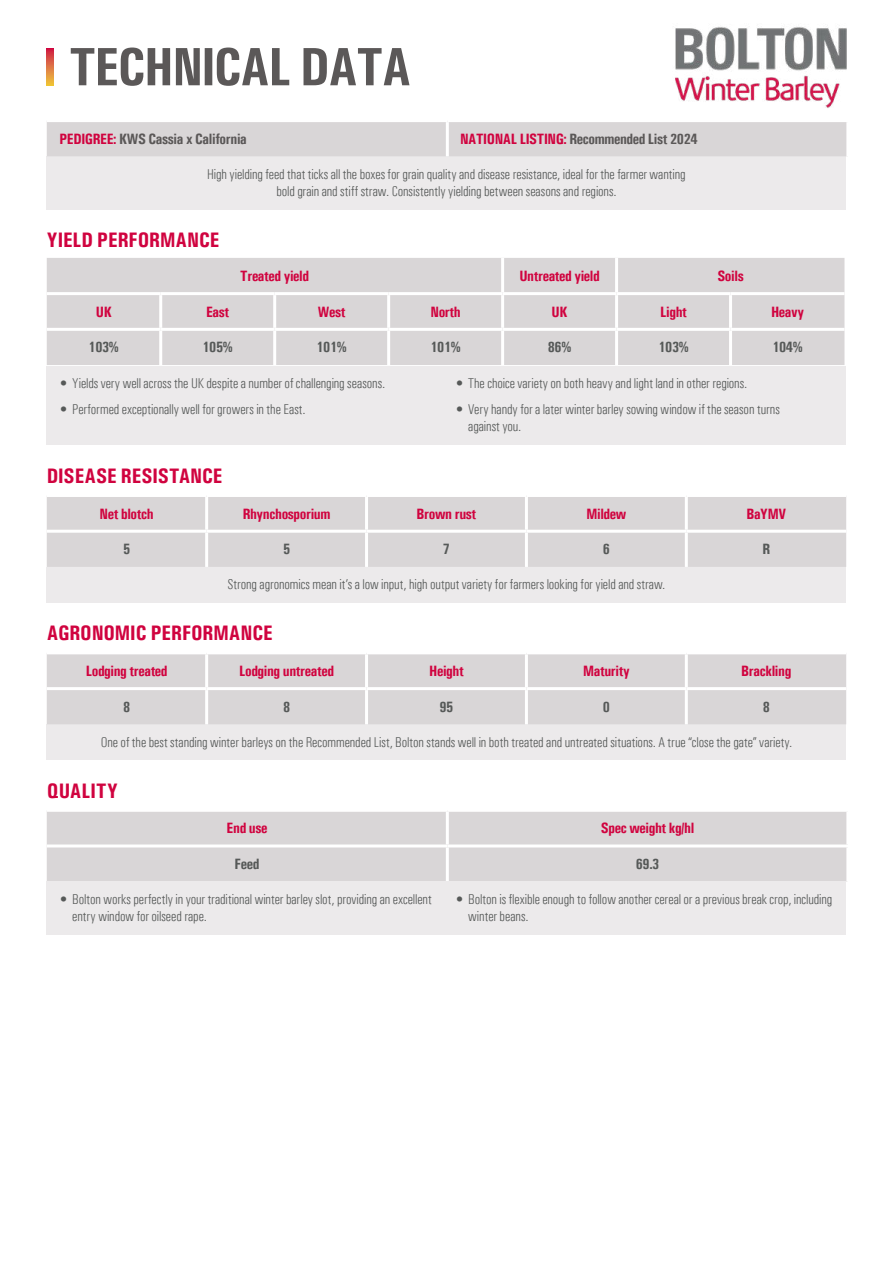
<style>
.page{position:relative;width:893px;height:1263px;background:#fff}
.page>*{position:absolute;margin:0;border:0;box-sizing:border-box;transform-origin:0 0}
.t1{font:700 condensed 54px "Univers";letter-spacing:-.03em;color:#5b5858}
.t2{font:700 condensed 21px "Univers";letter-spacing:-.005em;color:#d0033f}
.t3{font:700 condensed 15px "Univers";letter-spacing:-.025em;color:#d0033f}
.t4{font:700 condensed 15px "Univers";letter-spacing:-.025em;color:#5b5858}
.t5{font:700 condensed 15px "Univers";letter-spacing:-.025em;color:#565958}
.t6{font:300 condensed 14.25px/17.1px "Univers";letter-spacing:-.005em;color:#565958}
.s1{color:#d0033f}
</style>
<div class="page">
<div style="left:47px;top:156px;width:799px;height:54px;background:#eceaeb"></div>
<svg style="left:47px;top:48px;width:7px;height:37px"></svg>
<div style="left:47px;top:122px;width:799px;height:34px;background:#d9d6d7"></div>
<hr style="left:446px;top:122px;width:3px;height:34px;background:#fff">
<div style="left:47px;top:366px;width:799px;height:79px;background:#eceaeb"></div>
<div style="left:47px;top:258px;width:797px;height:107px;background:#d9d6d7"></div>
<hr style="left:615px;top:258px;width:3px;height:34px;background:#fff">
<hr style="left:615px;top:295px;width:3px;height:33px;background:#fff">
<hr style="left:729px;top:295px;width:3px;height:33px;background:#fff">
<hr style="left:615px;top:331px;width:3px;height:34px;background:#fff">
<hr style="left:729px;top:331px;width:3px;height:34px;background:#fff">
<hr style="left:501px;top:258px;width:3px;height:34px;background:#fff">
<hr style="left:47px;top:292px;width:114px;height:3px;background:#fff">
<hr style="left:161px;top:292px;width:114px;height:3px;background:#fff">
<hr style="left:159px;top:295px;width:3px;height:33px;background:#fff">
<hr style="left:275px;top:292px;width:114px;height:3px;background:#fff">
<hr style="left:273px;top:295px;width:3px;height:33px;background:#fff">
<hr style="left:389px;top:292px;width:114px;height:3px;background:#fff">
<hr style="left:387px;top:295px;width:3px;height:33px;background:#fff">
<hr style="left:503px;top:292px;width:114px;height:3px;background:#fff">
<hr style="left:501px;top:295px;width:3px;height:33px;background:#fff">
<hr style="left:617px;top:292px;width:113px;height:3px;background:#fff">
<hr style="left:730px;top:292px;width:114px;height:3px;background:#fff">
<hr style="left:47px;top:328px;width:114px;height:3px;background:#fff">
<hr style="left:161px;top:328px;width:114px;height:3px;background:#fff">
<hr style="left:159px;top:331px;width:3px;height:34px;background:#fff">
<hr style="left:275px;top:328px;width:114px;height:3px;background:#fff">
<hr style="left:273px;top:331px;width:3px;height:34px;background:#fff">
<hr style="left:389px;top:328px;width:114px;height:3px;background:#fff">
<hr style="left:387px;top:331px;width:3px;height:34px;background:#fff">
<hr style="left:503px;top:328px;width:114px;height:3px;background:#fff">
<hr style="left:501px;top:331px;width:3px;height:34px;background:#fff">
<hr style="left:617px;top:328px;width:113px;height:3px;background:#fff">
<hr style="left:730px;top:328px;width:114px;height:3px;background:#fff">
<div style="left:47px;top:497px;width:799px;height:70px;background:#d9d6d7"></div>
<hr style="left:205px;top:497px;width:3px;height:33px;background:#fff">
<hr style="left:365px;top:497px;width:3px;height:33px;background:#fff">
<hr style="left:525px;top:497px;width:3px;height:33px;background:#fff">
<hr style="left:685px;top:497px;width:3px;height:33px;background:#fff">
<hr style="left:47px;top:530px;width:160px;height:3px;background:#fff">
<hr style="left:207px;top:530px;width:160px;height:3px;background:#fff">
<hr style="left:205px;top:533px;width:3px;height:34px;background:#fff">
<hr style="left:367px;top:530px;width:159px;height:3px;background:#fff">
<hr style="left:365px;top:533px;width:3px;height:34px;background:#fff">
<hr style="left:526px;top:530px;width:160px;height:3px;background:#fff">
<hr style="left:525px;top:533px;width:3px;height:34px;background:#fff">
<hr style="left:686px;top:530px;width:160px;height:3px;background:#fff">
<hr style="left:685px;top:533px;width:3px;height:34px;background:#fff">
<div style="left:47px;top:567px;width:799px;height:35px;background:#eceaeb"></div>
<div style="left:47px;top:724px;width:799px;height:36px;background:#eceaeb"></div>
<div style="left:47px;top:654px;width:799px;height:70px;background:#d9d6d7"></div>
<hr style="left:205px;top:654px;width:3px;height:33px;background:#fff">
<hr style="left:365px;top:654px;width:3px;height:33px;background:#fff">
<hr style="left:525px;top:654px;width:3px;height:33px;background:#fff">
<hr style="left:685px;top:654px;width:3px;height:33px;background:#fff">
<hr style="left:47px;top:687px;width:160px;height:3px;background:#fff">
<hr style="left:207px;top:687px;width:160px;height:3px;background:#fff">
<hr style="left:205px;top:690px;width:3px;height:34px;background:#fff">
<hr style="left:367px;top:687px;width:159px;height:3px;background:#fff">
<hr style="left:365px;top:690px;width:3px;height:34px;background:#fff">
<hr style="left:526px;top:687px;width:160px;height:3px;background:#fff">
<hr style="left:525px;top:690px;width:3px;height:34px;background:#fff">
<hr style="left:686px;top:687px;width:160px;height:3px;background:#fff">
<hr style="left:685px;top:690px;width:3px;height:34px;background:#fff">
<div style="left:47px;top:812px;width:799px;height:70px;background:#d9d6d7"></div>
<hr style="left:446px;top:812px;width:3px;height:32px;background:#fff">
<hr style="left:446px;top:847px;width:3px;height:35px;background:#fff">
<hr style="left:47px;top:844px;width:400px;height:3px;background:#fff">
<hr style="left:447px;top:844px;width:402px;height:3px;background:#fff">
<div style="left:47px;top:882px;width:799px;height:53px;background:#eceaeb"></div>
<img style="left:675px;top:26px;width:172px;height:82px">
<h1 class="t1" style="left:69px;top:47px;width:344px">TECHNICAL DATA</h1>
<p class="t4" style="left:60px;top:133px;width:189px"><span class="s1">PEDIGREE:</span> KWS Cassia x California</p>
<p class="t4" style="left:460px;top:133px;width:239px"><span class="s1">NATIONAL LISTING:</span> Recommended List 2024</p>
<p class="t6" style="left:207px;top:167px;width:480px;text-align:center">High yielding feed that ticks all the boxes for grain quality and disease resistance, ideal for the farmer wanting bold grain and stiff straw. Consistently yielding between seasons and regions.</p>
<h2 class="t2" style="left:47px;top:233px;width:174px">YIELD PERFORMANCE</h2>
<p class="t3" style="left:240px;top:270px;width:70px">Treated yield</p>
<p class="t3" style="left:519px;top:270px;width:82px">Untreated yield</p>
<p class="t3" style="left:717px;top:270px;width:28px">Soils</p>
<p class="t3" style="left:96px;top:306px;width:17px">UK</p>
<p class="t3" style="left:206px;top:306px;width:25px">East</p>
<p class="t3" style="left:318px;top:306px;width:29px">West</p>
<p class="t3" style="left:430px;top:306px;width:32px">North</p>
<p class="t3" style="left:552px;top:306px;width:17px">UK</p>
<p class="t3" style="left:660px;top:306px;width:28px">Light</p>
<p class="t3" style="left:771px;top:306px;width:35px">Heavy</p>
<p class="t5" style="left:89px;top:342px;width:32px">103%</p>
<p class="t5" style="left:203px;top:342px;width:32px">105%</p>
<p class="t5" style="left:316px;top:342px;width:32px">101%</p>
<p class="t5" style="left:430px;top:342px;width:32px">101%</p>
<p class="t5" style="left:548px;top:342px;width:25px">86%</p>
<p class="t5" style="left:658px;top:342px;width:32px">103%</p>
<p class="t5" style="left:772px;top:342px;width:32px">104%</p>
<p class="t6" style="left:60px;top:376px;width:327px">• Yields very well across the UK despite a number of challenging seasons.</p>
<p class="t6" style="left:60px;top:402px;width:248px">• Performed exceptionally well for growers in the East.</p>
<h2 class="t2" style="left:47px;top:468px;width:177px">DISEASE RESISTANCE</h2>
<p class="t6" style="left:455px;top:376px;width:293px">• The choice variety on both heavy and light land in other regions.</p>
<p class="t6" style="left:468px;top:402px;width:313px;text-indent:-13px">• Very handy for a later winter barley sowing window if the season turns against you.</p>
<p class="t3" style="left:100px;top:508px;width:56px">Net blotch</p>
<p class="t3" style="left:243px;top:508px;width:89px">Rhynchosporium</p>
<p class="t3" style="left:417px;top:508px;width:61px">Brown rust</p>
<p class="t3" style="left:586px;top:508px;width:41px">Mildew</p>
<p class="t3" style="left:746px;top:508px;width:41px">BaYMV</p>
<p class="t5" style="left:123px;top:544px;width:9px">5</p>
<p class="t5" style="left:283px;top:544px;width:9px">5</p>
<p class="t5" style="left:443px;top:544px;width:9px">7</p>
<p class="t5" style="left:603px;top:544px;width:9px">6</p>
<p class="t5" style="left:762px;top:544px;width:9px">R</p>
<p class="t6" style="left:227px;top:577px;width:439px">Strong agronomics mean it’s a low input, high output variety for farmers looking for yield and straw.</p>
<h2 class="t2" style="left:47px;top:625px;width:228px">AGRONOMIC PERFORMANCE</h2>
<p class="t3" style="left:86px;top:665px;width:83px">Lodging treated</p>
<p class="t3" style="left:239px;top:665px;width:96px">Lodging untreated</p>
<p class="t3" style="left:429px;top:665px;width:36px">Height</p>
<p class="t3" style="left:583px;top:665px;width:48px">Maturity</p>
<p class="t3" style="left:741px;top:665px;width:52px">Brackling</p>
<p class="t5" style="left:123px;top:701px;width:9px">8</p>
<p class="t5" style="left:283px;top:701px;width:9px">8</p>
<p class="t5" style="left:439px;top:701px;width:15px">95</p>
<p class="t5" style="left:603px;top:701px;width:9px">0</p>
<p class="t5" style="left:763px;top:701px;width:9px">8</p>
<p class="t6" style="left:101px;top:735px;width:693px">One of the best standing winter barleys on the Recommended List, Bolton stands well in both treated and untreated situations. A true “close the gate” variety.</p>
<h2 class="t2" style="left:47px;top:783px;width:73px">QUALITY</h2>
<p class="t3" style="left:227px;top:823px;width:42px">End use</p>
<p class="t3" style="left:601px;top:823px;width:95px">Spec weight kg/hl</p>
<p class="t5" style="left:235px;top:858px;width:26px">Feed</p>
<p class="t5" style="left:636px;top:858px;width:25px">69.3</p>
<p class="t6" style="left:72px;top:892px;width:361px;text-indent:-13px">• Bolton works perfectly in your traditional winter barley slot, providing an excellent entry window for oilseed rape.</p>
<p class="t6" style="left:468px;top:892px;width:366px;text-indent:-13px">• Bolton is flexible enough to follow another cereal or a previous break crop, including winter beans.</p>
</div>
